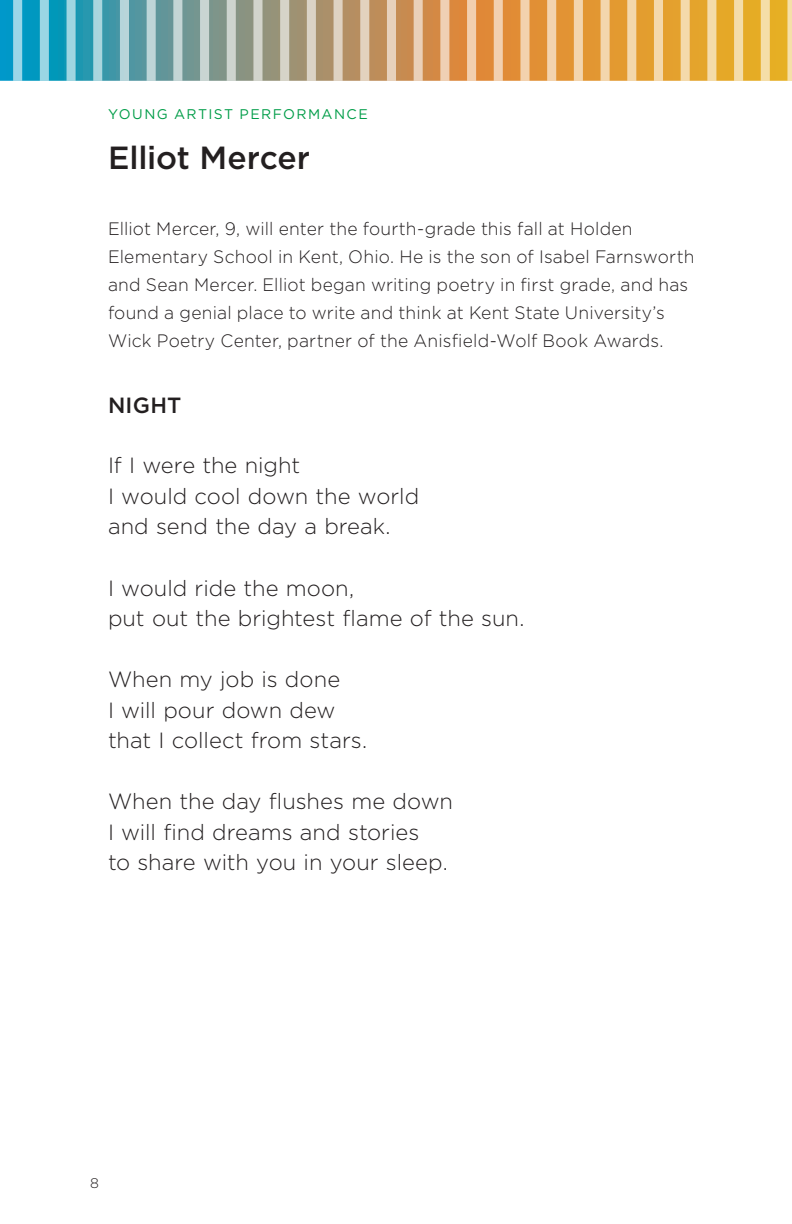
<style>
.page{position:relative;width:792px;height:1224px;background:#fff}
.page>*{position:absolute;margin:0;border:0;box-sizing:border-box;transform-origin:0 0}
.t1{font:500 32px "Gotham";letter-spacing:-.005em;color:#231f20}
.t2{font:300 22px/30.6px "Gotham";color:#231f20}
.t3{font:500 22px "Gotham";letter-spacing:.01em;color:#231f20}
.t4{font:300 18px/28px "Gotham";letter-spacing:.01em;color:#231f20}
.t5{font:14px "Gotham";letter-spacing:.1em;color:#009d48}
.t6{font:300 14px "Gotham";color:#231f20}
</style>
<div class="page">
<svg style="left:13px;top:0;width:778px;height:81px;background:#d9d3bc"></svg>
<div style="left:76px;top:0;width:17px;height:81px;background:#2297af"></div>
<div style="left:0;top:0;width:13px;height:81px;background:#0098c8"></div>
<div style="left:102px;top:0;width:18px;height:81px;background:#3f96a7"></div>
<div style="left:22px;top:0;width:18px;height:81px;background:#0098c1"></div>
<div style="left:129px;top:0;width:18px;height:81px;background:#5496a0"></div>
<div style="left:182px;top:0;width:18px;height:81px;background:#719692"></div>
<div style="left:236px;top:0;width:17px;height:81px;background:#899382"></div>
<div style="left:343px;top:0;width:17px;height:81px;background:#b58e62"></div>
<div style="left:316px;top:0;width:18px;height:81px;background:#ab906a"></div>
<div style="left:556px;top:0;width:18px;height:81px;background:#e29334"></div>
<div style="left:583px;top:0;width:18px;height:81px;background:#e29632"></div>
<div style="left:636px;top:0;width:18px;height:81px;background:#e39d2f"></div>
<div style="left:716px;top:0;width:18px;height:81px;background:#e5a827"></div>
<div style="left:743px;top:0;width:18px;height:81px;background:#e5ac25"></div>
<div style="left:49px;top:0;width:18px;height:81px;background:#0298b7"></div>
<div style="left:156px;top:0;width:17px;height:81px;background:#629599"></div>
<div style="left:209px;top:0;width:18px;height:81px;background:#7e958a"></div>
<div style="left:263px;top:0;width:17px;height:81px;background:#969379"></div>
<div style="left:289px;top:0;width:18px;height:81px;background:#a09271"></div>
<div style="left:423px;top:0;width:17px;height:81px;background:#d18947"></div>
<div style="left:449px;top:0;width:18px;height:81px;background:#dc883c"></div>
<div style="left:530px;top:0;width:17px;height:81px;background:#e19034"></div>
<div style="left:770px;top:0;width:17px;height:81px;background:#e6af24"></div>
<div style="left:690px;top:0;width:17px;height:81px;background:#e4a42c"></div>
<div style="left:476px;top:0;width:18px;height:81px;background:#e08837"></div>
<div style="left:503px;top:0;width:17px;height:81px;background:#e18c35"></div>
<div style="left:663px;top:0;width:18px;height:81px;background:#e4a02e"></div>
<div style="left:369px;top:0;width:18px;height:81px;background:#be8d59"></div>
<div style="left:396px;top:0;width:18px;height:81px;background:#c78b50"></div>
<div style="left:610px;top:0;width:17px;height:81px;background:#e39a30"></div>
<p class="t5" style="left:108px;top:105px;width:261px">YOUNG ARTIST PERFORMANCE</p>
<h1 class="t1" style="left:108px;top:136px;width:204px">Elliot Mercer</h1>
<p class="t4" style="left:108px;top:214px;width:588px">Elliot Mercer, 9, will enter the fourth-grade this fall at Holden Elementary School in Kent, Ohio. He is the son of Isabel Farnsworth and Sean Mercer. Elliot began writing poetry in first grade, and has found a genial place to write and think at Kent State University’s Wick Poetry Center, partner of the Anisfield-Wolf Book Awards.</p>
<p class="t3" style="left:108px;top:391px;width:75px">NIGHT</p>
<p class="t2" style="left:108px;top:450px;width:313px">If I were the night<br>I would cool down the world and send the day a break.</p>
<p class="t2" style="left:108px;top:572px;width:418px">I would ride the moon,<br>put out the brightest flame of the sun.</p>
<p class="t2" style="left:108px;top:663px;width:261px">When my job is done<br>I will pour down dew that I collect from stars.</p>
<p class="t2" style="left:108px;top:785px;width:346px">When the day flushes me down<br>I will find dreams and stories<br>to share with you in your sleep.</p>
<p class="t6" style="left:90px;top:1174px;width:10px">8</p>
</div>
